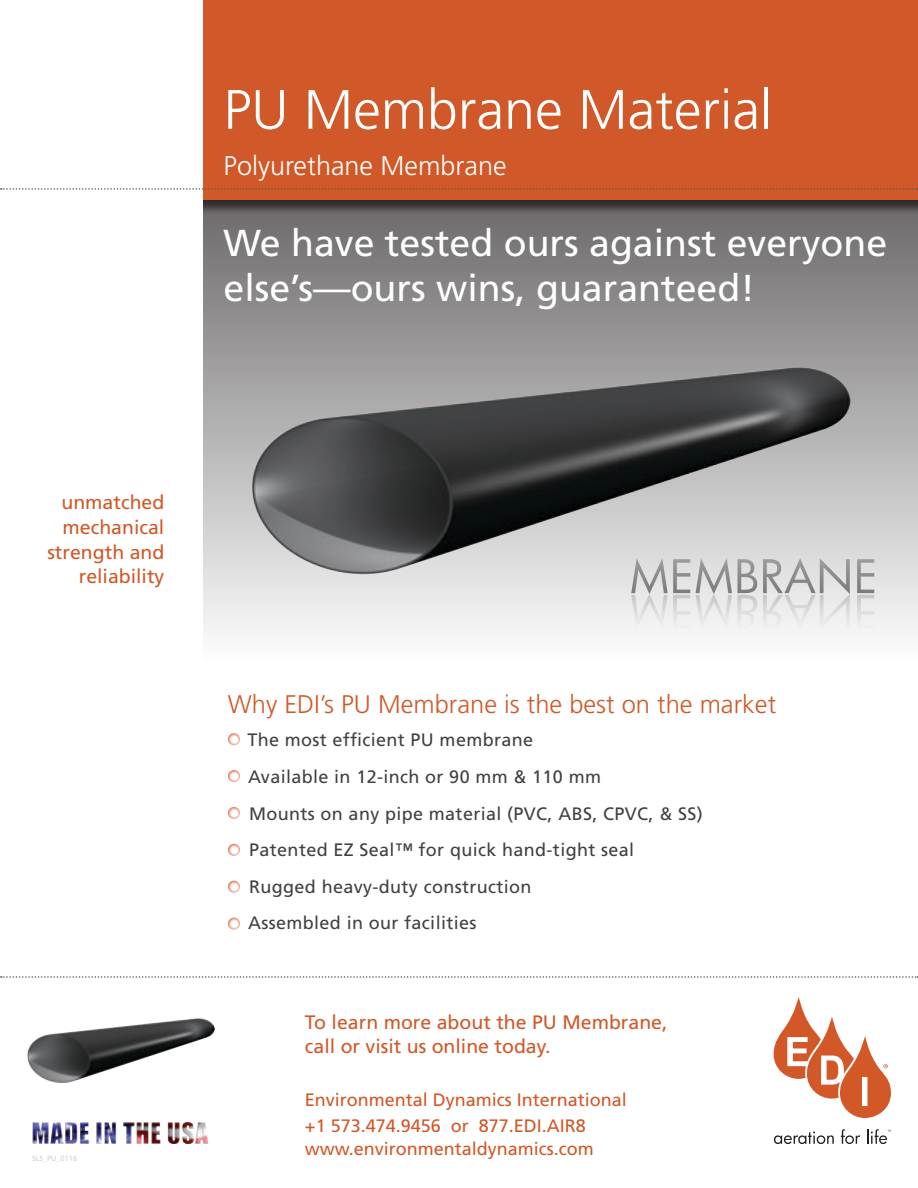
<style>
.page{position:relative;width:918px;height:1188px;background:#fff}
.page>*{position:absolute;margin:0;border:0;box-sizing:border-box;transform-origin:0 0}
.t1{font:300 55.5px "Frutiger LT Std";color:#fff}
.t2{font:37.5px/45px "Frutiger LT Std";color:#fff}
.t3{font:300 27px "Frutiger LT Std";color:#fff}
.t4{font:300 25.5px "Frutiger LT Std";color:#d15828}
.t5{font:19.5px/24.8px "Frutiger LT Std";color:#d15828;text-align:right}
.t6{font:18px "Frutiger LT Std";letter-spacing:.02em;color:#414142}
.t7{font:18px "Frutiger LT Std";color:#d15828}
.t8{font:7.5px "Frutiger LT Std";color:#d1d3d4}
</style>
<div class="page">
<div style="left:202px;top:200px;width:716px;height:470px;background:linear-gradient(to bottom,#6b6969,#fff)"></div>
<div style="left:3px;top:0;width:915px;height:215px;background:#231f20;opacity:.85"></div>
<div style="left:0;top:0;width:918px;height:200px;background:#d15828"></div>
<div style="left:0;top:0;width:202px;height:1188px;background:#fff"></div>
<svg style="left:1px;top:976px;width:917px;height:2px"></svg>
<svg style="left:228px;top:733px;width:12px;height:12px"></svg>
<svg style="left:228px;top:770px;width:12px;height:12px"></svg>
<svg style="left:228px;top:844px;width:12px;height:12px"></svg>
<svg style="left:228px;top:807px;width:12px;height:12px"></svg>
<svg style="left:228px;top:881px;width:12px;height:12px"></svg>
<svg style="left:228px;top:917px;width:12px;height:13px"></svg>
<img style="left:32px;top:1121px;width:177px;height:23px">
<svg style="left:1px;top:188px;width:917px;height:2px"></svg>
<img style="left:248px;top:355px;width:604px;height:228px">
<svg style="left:631px;top:558px;width:243px;height:72px"></svg>
<svg style="left:774px;top:996px;width:117px;height:122px"></svg>
<svg style="left:774px;top:1132px;width:60px;height:12px"></svg>
<svg style="left:841px;top:1129px;width:19px;height:15px"></svg>
<svg style="left:867px;top:1129px;width:24px;height:15px"></svg>
<img style="left:27px;top:1018px;width:188px;height:65px">
<p class="t1" style="left:224px;top:78px;width:550px">PU Membrane Material</p>
<p class="t3" style="left:224px;top:151px;width:285px">Polyurethane Membrane</p>
<p class="t2" style="left:224px;top:221px;width:665px">We have tested ours against everyone else’s—ours wins, guaranteed!</p>
<p class="t5" style="left:47px;top:490px;width:119px">unmatched mechanical strength and reliability</p>
<p class="t8" style="left:32px;top:1154px;width:47px">SLS_PU_0116</p>
<p class="t4" style="left:228px;top:690px;width:550px">Why EDI’s PU Membrane is the best on the market</p>
<p class="t6" style="left:247px;top:730px;width:287px">The most efficient PU membrane</p>
<p class="t6" style="left:248px;top:766px;width:354px">Available in 12-inch or 90 mm &amp; 110 mm</p>
<p class="t6" style="left:249px;top:803px;width:455px">Mounts on any pipe material (PVC, ABS, CPVC, &amp; SS)</p>
<p class="t6" style="left:249px;top:839px;width:387px">Patented EZ Seal™ for quick hand-tight seal</p>
<p class="t6" style="left:249px;top:876px;width:284px">Rugged heavy-duty construction</p>
<p class="t6" style="left:248px;top:913px;width:230px">Assembled in our facilities</p>
<p class="t5" style="left:305px;top:1010px;width:364px">To learn more about the PU Membrane,</p>
<p class="t5" style="left:305px;top:1034px;width:247px">call or visit us online today.</p>
<p class="t7" style="left:305px;top:1089px;width:324px">Environmental Dynamics International</p>
<p class="t7" style="left:305px;top:1115px;width:282px">+1 573.474.9456 or 877.EDI.AIR8</p>
<p class="t7" style="left:305px;top:1138px;width:291px">www.environmentaldynamics.com</p>
</div>
